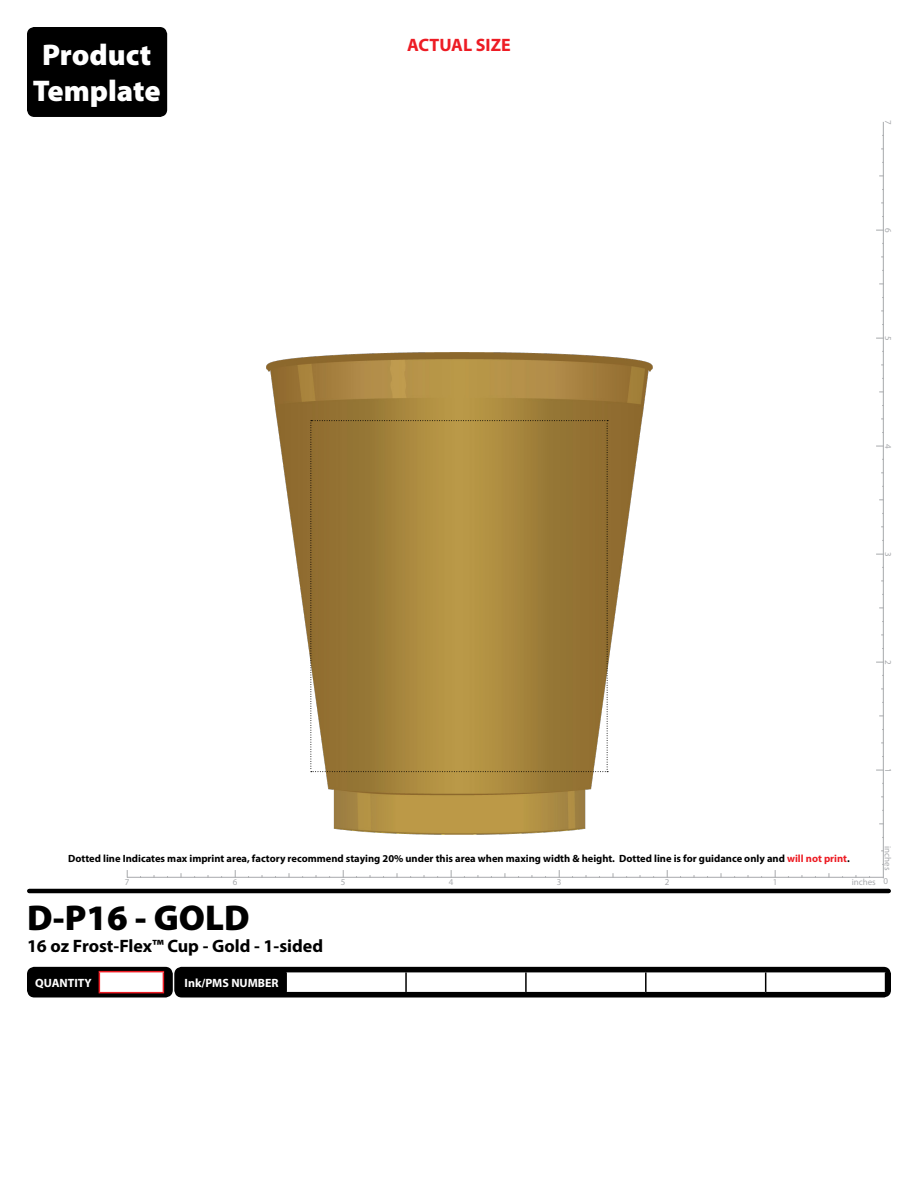
<style>
.page{position:relative;width:918px;height:1188px;background:#fff}
.page>*{position:absolute;margin:0;border:0;box-sizing:border-box;transform-origin:0 0}
.t1{font:900 36px "Myriad Pro";color:#000}
.t2{font:900 30px/36px "Myriad Pro";color:#fff;text-align:center}
.t3{font:700 18px "Myriad Pro";color:#000}
.t4{font:700 18px "Myriad Pro";color:#ed1c24}
.t5{font:700 12px "Myriad Pro";color:#fff}
.t6{font:700 10.5px "Myriad Pro";color:#000}
.t7{font:9px "Myriad Pro";color:#a7a9ac}
.s1{color:#ed1c24}
</style>
<div class="page">
<div style="left:28px;top:28px;width:138px;height:88px;background:#000;border-radius:7px"></div>
<div style="left:27px;top:27px;width:140px;height:90px;border:2px solid #000;border-radius:7px"></div>
<img style="left:267px;top:352px;width:385px;height:483px">
<svg style="left:262px;top:888px;width:63px;height:6px"></svg>
<hr style="left:29px;top:889px;width:860px;height:4px;background:#000">
<hr style="left:127px;top:877px;width:757px;height:1px;background:#a7a9ac">
<hr style="left:883px;top:122px;width:1px;height:756px;background:#a7a9ac">
<svg style="left:310px;top:420px;width:298px;height:352px;background:#a2823d"></svg>
<div style="left:175px;top:968px;width:715px;height:29px;background:#000;border-radius:7px"></div>
<svg style="left:287px;top:972px;width:598px;height:20px;background:#f5f5f5"></svg>
<div style="left:174px;top:967px;width:717px;height:31px;border:2px solid #000;border-radius:7px"></div>
<svg style="left:27px;top:888px;width:226px;height:110px"></svg>
<hr style="left:99px;top:992px;width:65px;height:1px;background:#ed1c24">
<div style="left:27px;top:967px;width:146px;height:30px;border:2px solid #000;border-radius:7px"></div>
<p class="t2" style="left:33px;top:37px;width:129px">Product<br>Template</p>
<p class="t4" style="left:407px;top:33px;width:105px">ACTUAL SIZE</p>
<p class="t7" style="left:894px;top:120px;width:6px;rotate:90deg">7</p>
<p class="t7" style="left:894px;top:228px;width:6px;rotate:90deg">6</p>
<p class="t7" style="left:894px;top:336px;width:6px;rotate:90deg">5</p>
<p class="t7" style="left:894px;top:444px;width:6px;rotate:90deg">4</p>
<p class="t7" style="left:894px;top:552px;width:6px;rotate:90deg">3</p>
<p class="t7" style="left:894px;top:660px;width:6px;rotate:90deg">2</p>
<p class="t6" style="left:68px;top:852px;width:783px">Dotted line Indicates max imprint area, factory recommend staying 20% under this area when maxing width &amp; height. Dotted line is for guidance only and <span class="s1">will not print</span>.</p>
<p class="t7" style="left:894px;top:768px;width:6px;rotate:90deg">1</p>
<p class="t7" style="left:894px;top:846px;width:26px;rotate:90deg">inches</p>
<p class="t7" style="left:125px;top:877px;width:6px">7</p>
<p class="t7" style="left:233px;top:877px;width:6px">6</p>
<p class="t7" style="left:341px;top:877px;width:6px">5</p>
<p class="t7" style="left:449px;top:877px;width:6px">4</p>
<p class="t7" style="left:557px;top:877px;width:6px">3</p>
<p class="t7" style="left:665px;top:877px;width:6px">2</p>
<p class="t7" style="left:773px;top:877px;width:6px">1</p>
<p class="t7" style="left:852px;top:877px;width:26px">inches</p>
<p class="t7" style="left:884px;top:875px;width:6px">0</p>
<p class="t1" style="left:27px;top:897px;width:224px">D-P16 - GOLD</p>
<p class="t3" style="left:27px;top:934px;width:298px">16 oz Frost-Flex™ Cup - Gold - 1-sided</p>
<p class="t5" style="left:35px;top:975px;width:58px">QUANTITY</p>
<p class="t5" style="left:185px;top:975px;width:96px">Ink/PMS NUMBER</p>
</div>
